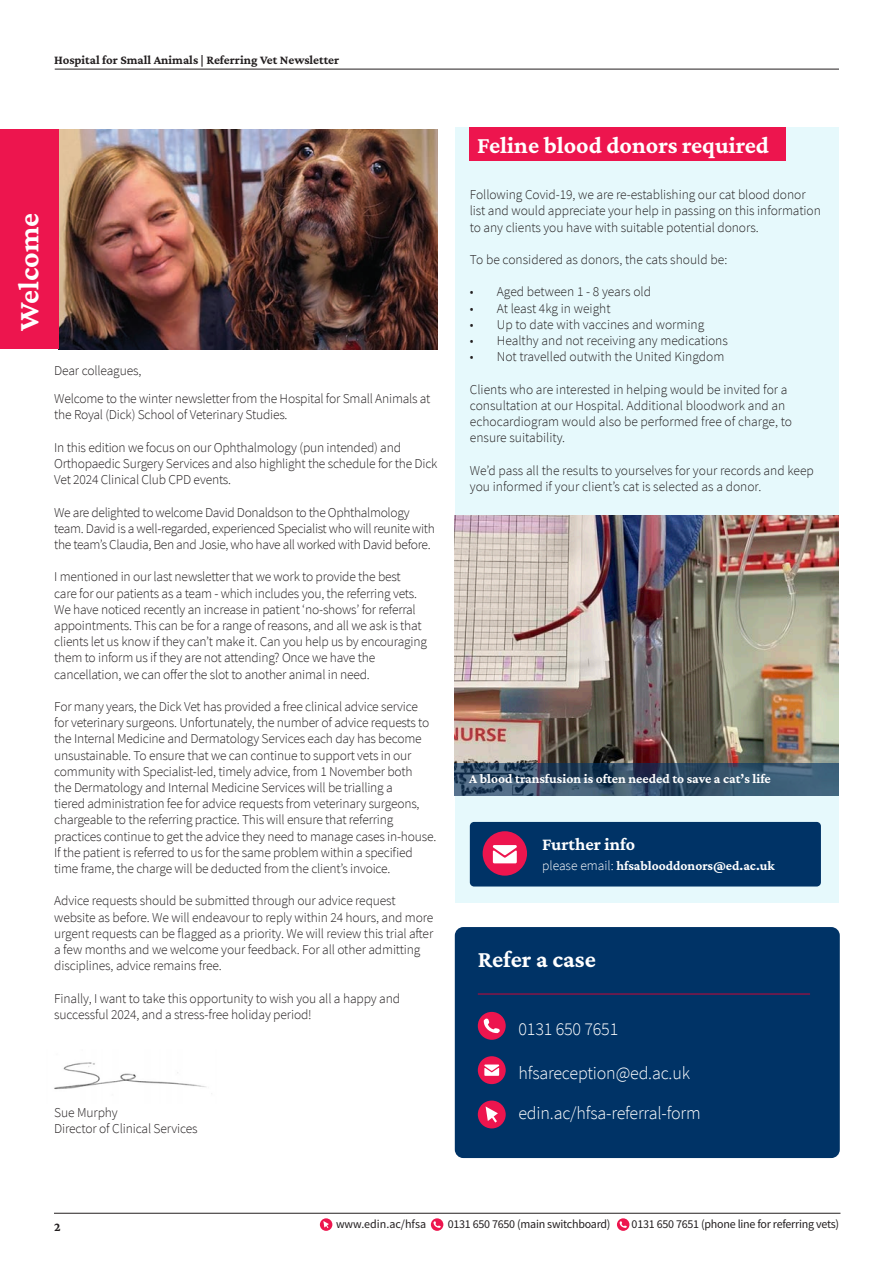
<style>
.page{position:relative;width:893px;height:1263px;background:#fff}
.page>*{position:absolute;margin:0;border:0;box-sizing:border-box;transform-origin:0 0}
.t1{font:30px "Crimson Pro";color:#fff}
.t2{font:24px "Crimson Pro";color:#fff}
.t3{font:300 18px "Source Sans Pro";letter-spacing:-.01em;color:#fff}
.t4{font:18px "Crimson Pro";color:#fff}
.t5{font:300 13.5px/16.2px "Source Sans Pro";letter-spacing:-.015em;color:#231f20}
.t6{font:13.5px "Crimson Pro";color:#fff}
.t7{font:12.75px "Crimson Pro";color:#231f20}
.t8{font:12px "Source Sans Pro";letter-spacing:-.02em;color:#231f20}
.t9{font:12px "Source Sans Pro";color:#231f20}
.s1{font-family:"Source Sans Pro";font-weight:300}
</style>
<div class="page">
<hr style="left:55px;top:69px;width:784px;height:1px;background:#231f20">
<hr style="left:54px;top:1213px;width:786px;height:1px;background:#231f20">
<div style="left:320px;top:1218px;width:12px;height:13px;background:#ed154e;border-radius:50%"></div>
<svg style="left:323px;top:1221px;width:6px;height:7px"></svg>
<svg style="left:617px;top:1218px;width:12px;height:13px"></svg>
<svg style="left:620px;top:1221px;width:7px;height:7px"></svg>
<svg style="left:431px;top:1218px;width:12px;height:13px"></svg>
<svg style="left:433px;top:1221px;width:8px;height:7px"></svg>
<div style="left:455px;top:927px;width:385px;height:231px;background:#036;border-radius:9px"></div>
<div style="left:455px;top:127px;width:384px;height:776px;background:#e6f9fc"></div>
<img style="left:59px;top:130px;width:378px;height:219px">
<div style="left:0;top:130px;width:59px;height:219px;background:#ed154e"></div>
<div style="left:470px;top:127px;width:316px;height:34px;background:#ed154e"></div>
<div style="left:478px;top:1012px;width:28px;height:28px;background:#ed154e;border-radius:50%"></div>
<svg style="left:484px;top:1018px;width:16px;height:15px"></svg>
<div style="left:478px;top:1056px;width:28px;height:28px;background:#ed154e;border-radius:50%"></div>
<svg style="left:484px;top:1064px;width:15px;height:12px"></svg>
<div style="left:478px;top:1100px;width:28px;height:28px;background:#ed154e;border-radius:50%"></div>
<svg style="left:486px;top:1106px;width:12px;height:16px"></svg>
<img style="left:54px;top:1062px;width:158px;height:32px">
<img style="left:455px;top:515px;width:384px;height:247px">
<svg style="left:455px;top:762px;width:384px;height:33px;background:#365069"></svg>
<hr style="left:478px;top:993px;width:332px;height:1px;background:#e00031">
<div style="left:470px;top:822px;width:351px;height:64px;background:#036;border-radius:4px"></div>
<div style="left:483px;top:831px;width:44px;height:45px;background:#ed154e;border-radius:50%"></div>
<svg style="left:493px;top:845px;width:24px;height:18px"></svg>
<p class="t7" style="left:54px;top:52px;width:287px">Hospital for Small Animals | Referring Vet Newsletter</p>
<p class="t1" style="left:10px;top:331px;width:120px;rotate:-90deg">Welcome</p>
<p class="t5" style="left:54px;top:363px;width:89px">Dear colleagues,</p>
<p class="t5" style="left:54px;top:391px;width:378px">Welcome to the winter newsletter from the Hospital for Small Animals at the Royal (Dick) School of Veterinary Studies.</p>
<p class="t5" style="left:54px;top:439px;width:385px">In this edition we focus on our Ophthalmology (pun intended) and<br>Orthopaedic Surgery Services and also highlight the schedule for the Dick<br>Vet 2024 Clinical Club CPD events.</p>
<p class="t5" style="left:54px;top:504px;width:382px">We are delighted to welcome David Donaldson to the Ophthalmology team. David is a well-regarded, experienced Specialist who will reunite with the team’s Claudia, Ben and Josie, who have all worked with David before.</p>
<p class="t5" style="left:54px;top:569px;width:374px">I mentioned in our last newsletter that we work to provide the best<br>care for our patients as a team - which includes you, the referring vets.<br>We have noticed recently an increase in patient ‘no-shows’ for referral appointments. This can be for a range of reasons, and all we ask is that clients let us know if they can’t make it. Can you help us by encouraging them to inform us if they are not attending? Once we have the cancellation, we can offer the slot to another animal in need.</p>
<p class="t5" style="left:54px;top:698px;width:384px">For many years, the Dick Vet has provided a free clinical advice service<br>for veterinary surgeons. Unfortunately, the number of advice requests to the Internal Medicine and Dermatology Services each day has become unsustainable. To ensure that we can continue to support vets in our community with Specialist-led, timely advice, from 1 November both<br>the Dermatology and Internal Medicine Services will be trialling a<br>tiered administration fee for advice requests from veterinary surgeons, chargeable to the referring practice. This will ensure that referring practices continue to get the advice they need to manage cases in-house.<br>If the patient is referred to us for the same problem within a specified time frame, the charge will be deducted from the client’s invoice.</p>
<p class="t5" style="left:54px;top:893px;width:381px">Advice requests should be submitted through our advice request website as before. We will endeavour to reply within 24 hours, and more urgent requests can be flagged as a priority. We will review this trial after a few months and we welcome your feedback. For all other admitting disciplines, advice remains free.</p>
<p class="t5" style="left:54px;top:990px;width:347px">Finally, I want to take this opportunity to wish you all a happy and successful 2024, and a stress-free holiday period!</p>
<p class="t5" style="left:54px;top:1104px;width:145px">Sue Murphy<br>Director of Clinical Services</p>
<p class="t2" style="left:477px;top:130px;width:293px">Feline blood donors required</p>
<p class="t5" style="left:470px;top:187px;width:353px">Following Covid-19, we are re-establishing our cat blood donor list and would appreciate your help in passing on this information to any clients you have with suitable potential donors.</p>
<p class="t5" style="left:470px;top:251px;width:259px">To be considered as donors, the cats should be:</p>
<p class="t5" style="left:470px;top:284px;width:183px">• Aged between 1 - 8 years old</p>
<p class="t5" style="left:470px;top:300px;width:142px">• At least 4kg in weight</p>
<p class="t5" style="left:470px;top:316px;width:236px">• Up to date with vaccines and worming</p>
<p class="t5" style="left:470px;top:332px;width:260px">• Healthy and not receiving any medications</p>
<p class="t5" style="left:470px;top:349px;width:256px">• Not travelled outwith the United Kingdom</p>
<p class="t5" style="left:470px;top:381px;width:324px">Clients who are interested in helping would be invited for a consultation at our Hospital. Additional bloodwork and an echocardiogram would also be performed free of charge, to ensure suitability.</p>
<p class="t5" style="left:470px;top:462px;width:346px">We’d pass all the results to yourselves for your records and keep you informed if your client’s cat is selected as a donor.</p>
<p class="t6" style="left:469px;top:770px;width:303px">A blood transfusion is often needed to save a cat’s life</p>
<p class="t4" style="left:542px;top:833px;width:94px">Further info</p>
<p class="t6" style="left:542px;top:857px;width:234px"><span class="s1">please email:</span> hfsablooddonors@ed.ac.uk</p>
<p class="t2" style="left:478px;top:944px;width:120px">Refer a case</p>
<p class="t3" style="left:518px;top:1018px;width:101px">0131 650 7651</p>
<p class="t3" style="left:518px;top:1062px;width:173px">hfsareception@ed.ac.uk</p>
<p class="t3" style="left:518px;top:1101px;width:184px">edin.ac/hfsa-referral-form</p>
<p class="t7" style="left:54px;top:1219px;width:8px">2</p>
<p class="t9" style="left:336px;top:1217px;width:92px">www.edin.ac/hfsa</p>
<p class="t8" style="left:448px;top:1217px;width:164px">0131 650 7650 (main switchboard)</p>
<p class="t8" style="left:632px;top:1217px;width:209px">0131 650 7651 (phone line for referring vets)</p>
</div>
